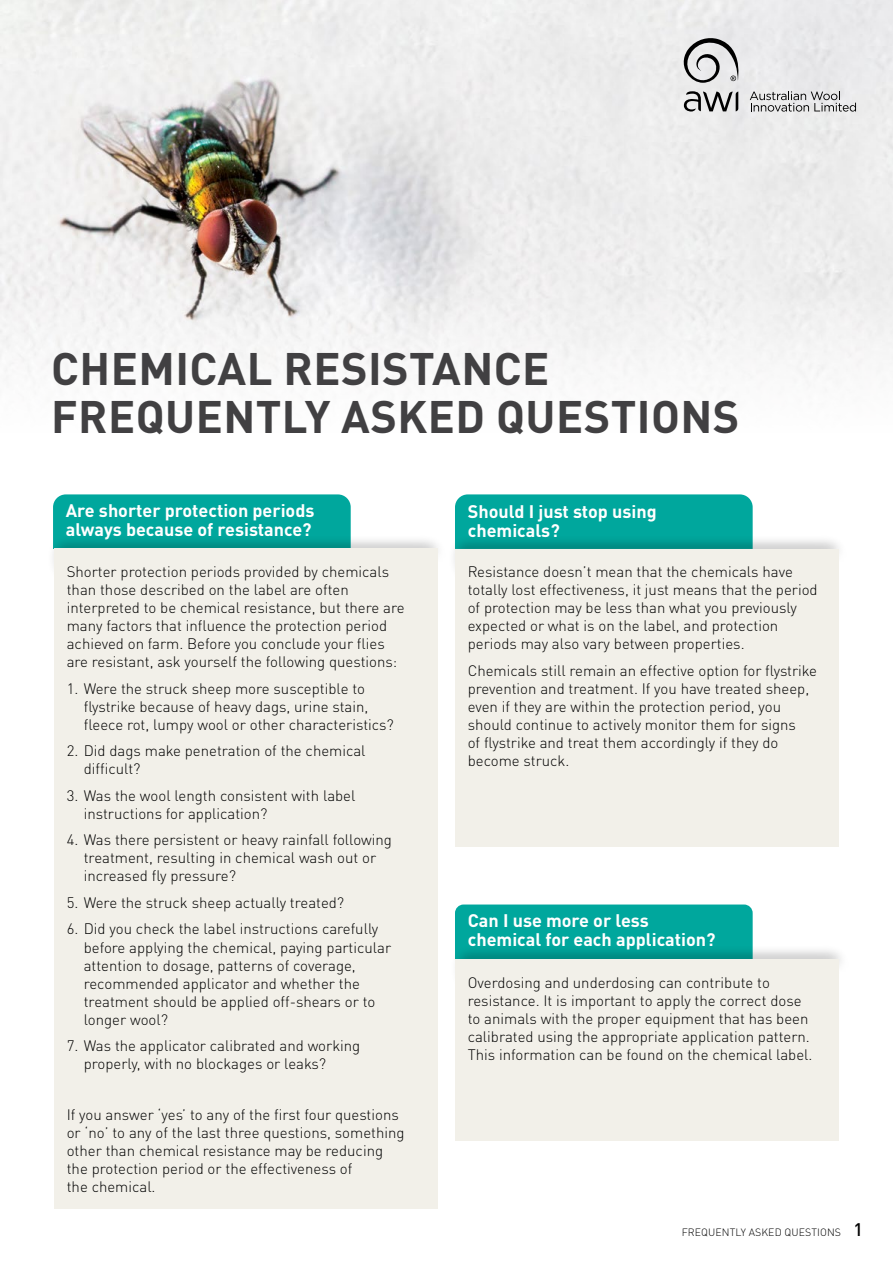
<style>
.page{position:relative;width:893px;height:1263px;background:#fff}
.page>*{position:absolute;margin:0;border:0;box-sizing:border-box;transform-origin:0 0}
.t1{font:700 45px/48px "DINOT";letter-spacing:.01em;color:#414042}
.t2{font:700 18px/19.5px "DINOT";color:#fff}
.t3{font:300 15px/18px "DINOT";color:#000}
.t4{font:300 10.5px "DINOT";letter-spacing:.01em;color:#000}
.s1{font-weight:500;font-size:18px}
</style>
<div class="page">
<img style="left:0;top:0;width:893px;height:384px">
<svg style="left:750px;top:91px;width:106px;height:21px;background:#bdbdbd"></svg>
<svg style="left:684px;top:91px;width:54px;height:21px"></svg>
<svg style="left:684px;top:38px;width:56px;height:45px;background:#b1b1b2"></svg>
<div style="left:53px;top:494px;width:298px;height:36px;background:#00a79d"></div>
<div style="left:44px;top:530px;width:403px;height:51px;background:#fff;opacity:.75"></div>
<div style="left:48px;top:538px;width:405px;height:52px;background:#000;opacity:.75"></div>
<div style="left:54px;top:549px;width:384px;height:660px;background:#f2f0e9"></div>
<div style="left:455px;top:904px;width:298px;height:36px;background:#00a79d"></div>
<div style="left:447px;top:941px;width:403px;height:50px;background:#fff;opacity:.75"></div>
<div style="left:451px;top:948px;width:405px;height:52px;background:#000;opacity:.75"></div>
<div style="left:455px;top:959px;width:384px;height:181px;background:#f2f0e9"></div>
<div style="left:455px;top:494px;width:298px;height:36px;background:#00a79d"></div>
<div style="left:445px;top:530px;width:403px;height:51px;background:#fff;opacity:.75"></div>
<div style="left:449px;top:538px;width:405px;height:52px;background:#000;opacity:.75"></div>
<div style="left:455px;top:549px;width:384px;height:298px;background:#f2f0e9"></div>
<h1 class="t1" style="left:51px;top:343px;width:690px">CHEMICAL RESISTANCE<br>FREQUENTLY ASKED QUESTIONS</h1>
<p class="t2" style="left:66px;top:500px;width:250px">Are shorter protection periods always because of resistance?</p>
<p class="t3" style="left:67px;top:563px;width:339px">Shorter protection periods provided by chemicals than those described on the label are often interpreted to be chemical resistance, but there are many factors that influence the protection period achieved on farm. Before you conclude your flies are resistant, ask yourself the following questions:</p>
<p class="t3" style="left:84px;top:679px;width:311px;text-indent:-17px">1. Were the struck sheep more susceptible to flystrike because of heavy dags, urine stain, fleece rot, lumpy wool or other characteristics?</p>
<p class="t3" style="left:84px;top:742px;width:283px;text-indent:-17px">2. Did dags make penetration of the chemical difficult?</p>
<p class="t3" style="left:84px;top:786px;width:273px;text-indent:-17px">3. Was the wool length consistent with label instructions for application?</p>
<p class="t3" style="left:84px;top:831px;width:310px;text-indent:-17px">4. Was there persistent or heavy rainfall following treatment, resulting in chemical wash out or increased fly pressure?</p>
<p class="t3" style="left:67px;top:893px;width:279px">5. Were the struck sheep actually treated?</p>
<p class="t3" style="left:84px;top:920px;width:309px;text-indent:-17px">6. Did you check the label instructions carefully before applying the chemical, paying particular attention to dosage, patterns of coverage, recommended applicator and whether the treatment should be applied off-shears or to longer wool?</p>
<p class="t3" style="left:84px;top:1036px;width:278px;text-indent:-17px">7. Was the applicator calibrated and working properly, with no blockages or leaks?</p>
<p class="t3" style="left:67px;top:1105px;width:339px">If you answer ‘yes’ to any of the first four questions or ‘no’ to any of the last three questions, something other than chemical resistance may be reducing the protection period or the effectiveness of<br>the chemical.</p>
<p class="t2" style="left:468px;top:501px;width:190px">Should I just stop using chemicals?</p>
<p class="t3" style="left:468px;top:563px;width:351px">Resistance doesn’t mean that the chemicals have totally lost effectiveness, it just means that the period of protection may be less than what you previously expected or what is on the label, and protection periods may also vary between properties.</p>
<p class="t3" style="left:468px;top:661px;width:351px">Chemicals still remain an effective option for flystrike prevention and treatment. If you have treated sheep, even if they are within the protection period, you should continue to actively monitor them for signs<br>of flystrike and treat them accordingly if they do become struck.</p>
<p class="t2" style="left:468px;top:910px;width:249px">Can I use more or less chemical for each application?</p>
<p class="t3" style="left:468px;top:973px;width:346px">Overdosing and underdosing can contribute to resistance. It is important to apply the correct dose to animals with the proper equipment that has been calibrated using the appropriate application pattern.<br>This information can be found on the chemical label.</p>
<p class="t4" style="left:682px;top:1226px;width:183px">FREQUENTLY ASKED QUESTIONS <span class="s1">1</span></p>
</div>
